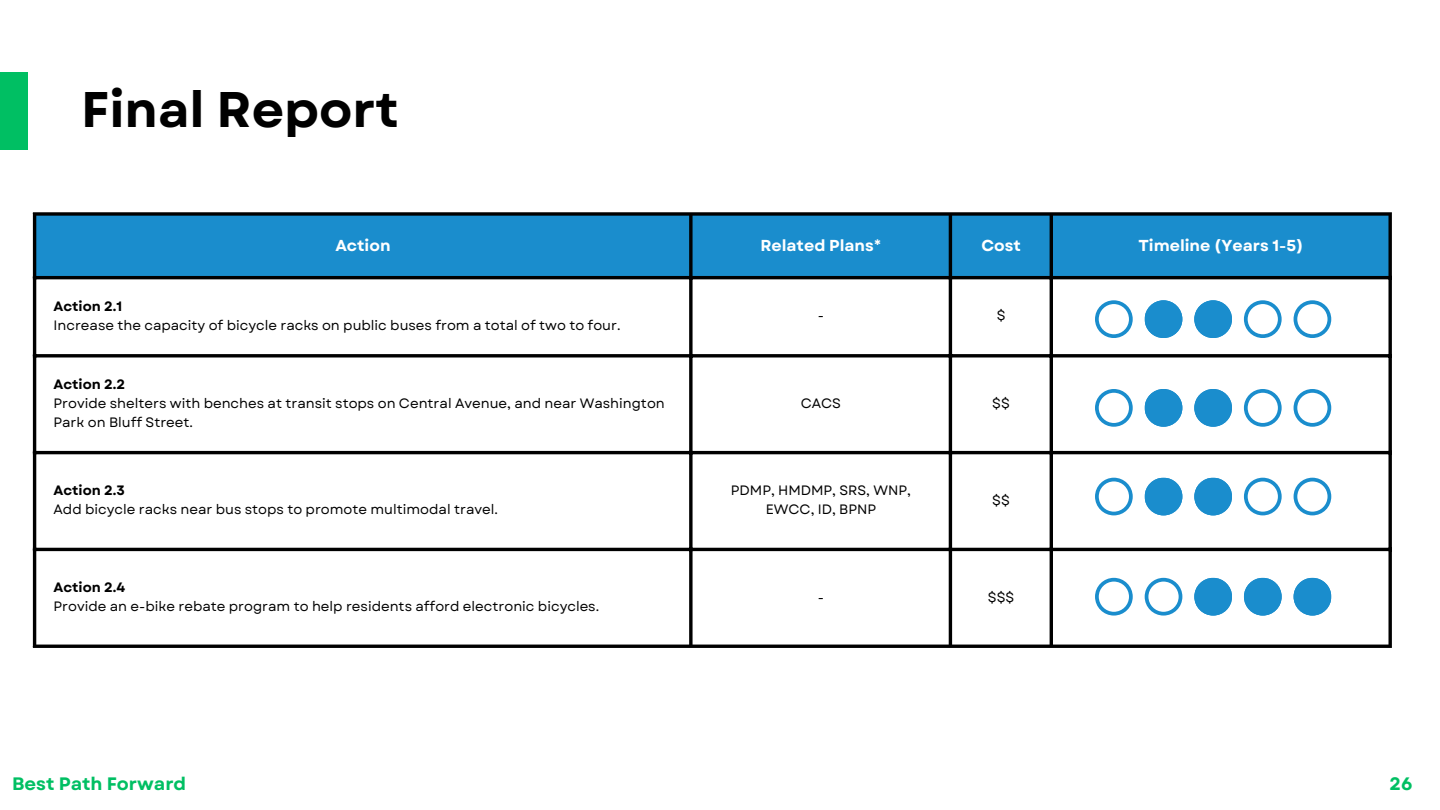
<style>
.page{position:relative;width:1440px;height:810px;background:#fff}
.page>*{position:absolute;margin:0;border:0;box-sizing:border-box;transform-origin:0 0}
.t1{font:700 50px "Garet";color:#000}
.t2{font:700 18px "Garet";color:#00bf63}
.t3{font:700 15.8px "Garet";color:#fff}
.t4{font:13.6px/18.7px "Garet";color:#000}
.t5{font:700 13.6px "Garet";color:#000}
.s1{font-weight:400;color:#fefefe}
</style>
<div class="page">
<div style="left:0;top:72px;width:28px;height:78px;background:#00bf63"></div>
<div style="left:36px;top:216px;width:1352px;height:60px;background:#1a8dcd"></div>
<hr style="left:33px;top:216px;width:3px;height:429px;background:#000">
<svg style="left:689px;top:216px;width:4px;height:429px;background:#202324"></svg>
<hr style="left:949px;top:216px;width:3px;height:429px;background:#000">
<hr style="left:1050px;top:216px;width:3px;height:429px;background:#000">
<svg style="left:1388px;top:216px;width:4px;height:429px;background:#212324"></svg>
<svg style="left:33px;top:212px;width:1359px;height:4px;background:#121c21"></svg>
<hr style="left:33px;top:276px;width:1359px;height:3px;background:#000">
<hr style="left:33px;top:354px;width:1359px;height:3px;background:#000">
<hr style="left:33px;top:451px;width:1359px;height:3px;background:#000">
<hr style="left:33px;top:548px;width:1359px;height:3px;background:#000">
<hr style="left:33px;top:645px;width:1359px;height:3px;background:#000">
<svg style="left:1095px;top:300px;width:37px;height:38px"></svg>
<svg style="left:1145px;top:300px;width:37px;height:38px"></svg>
<svg style="left:1194px;top:300px;width:38px;height:38px"></svg>
<svg style="left:1244px;top:300px;width:37px;height:38px"></svg>
<svg style="left:1294px;top:300px;width:37px;height:38px"></svg>
<svg style="left:1095px;top:389px;width:37px;height:37px"></svg>
<svg style="left:1145px;top:389px;width:37px;height:37px"></svg>
<svg style="left:1194px;top:389px;width:38px;height:37px"></svg>
<svg style="left:1244px;top:389px;width:37px;height:37px"></svg>
<svg style="left:1294px;top:389px;width:37px;height:37px"></svg>
<svg style="left:1095px;top:478px;width:38px;height:37px"></svg>
<svg style="left:1145px;top:478px;width:37px;height:37px"></svg>
<svg style="left:1194px;top:478px;width:38px;height:37px"></svg>
<svg style="left:1244px;top:478px;width:37px;height:37px"></svg>
<svg style="left:1294px;top:478px;width:37px;height:37px"></svg>
<svg style="left:1095px;top:578px;width:38px;height:37px"></svg>
<svg style="left:1145px;top:578px;width:37px;height:37px"></svg>
<svg style="left:1194px;top:578px;width:38px;height:37px"></svg>
<svg style="left:1244px;top:578px;width:38px;height:38px"></svg>
<svg style="left:1244px;top:578px;width:37px;height:37px"></svg>
<svg style="left:1294px;top:578px;width:37px;height:37px"></svg>
<p class="t1" style="left:81px;top:73px;width:319px">Final Report</p>
<p class="t3" style="left:335px;top:234px;width:57px">Action</p>
<p class="t3" style="left:760px;top:234px;width:123px">Related Plans<span class="s1">*</span></p>
<p class="t3" style="left:981px;top:234px;width:41px">Cost</p>
<p class="t3" style="left:1138px;top:234px;width:167px">Timeline (Years 1-5)</p>
<p class="t5" style="left:54px;top:296px;width:70px">Action 2.1</p>
<p class="t4" style="left:54px;top:316px;width:569px">Increase the capacity of bicycle racks on public buses from a total of two to four.</p>
<p class="t4" style="left:818px;top:306px;width:8px">-</p>
<p class="t4" style="left:997px;top:306px;width:10px">$</p>
<p class="t5" style="left:54px;top:375px;width:73px">Action 2.2</p>
<p class="t4" style="left:54px;top:394px;width:613px">Provide shelters with benches at transit stops on Central Avenue, and near Washington<br>Park on Bluff Street.</p>
<p class="t4" style="left:801px;top:394px;width:42px">CACS</p>
<p class="t4" style="left:992px;top:394px;width:19px">$$</p>
<p class="t5" style="left:54px;top:481px;width:73px">Action 2.3</p>
<p class="t4" style="left:54px;top:500px;width:446px">Add bicycle racks near bus stops to promote multimodal travel.</p>
<p class="t5" style="left:54px;top:578px;width:73px">Action 2.4</p>
<p class="t4" style="left:54px;top:597px;width:547px">Provide an e-bike rebate program to help residents afford electronic bicycles.</p>
<p class="t4" style="left:731px;top:481px;width:181px;text-align:center">PDMP, HMDMP, SRS, WNP,<br>EWCC, ID, BPNP</p>
<p class="t4" style="left:992px;top:491px;width:19px">$$</p>
<p class="t4" style="left:818px;top:587px;width:8px">-</p>
<p class="t4" style="left:988px;top:587px;width:28px">$$$</p>
<h1 class="t2" style="left:12px;top:770px;width:176px">Best Path Forward</h1>
<p class="t2" style="left:1389px;top:770px;width:25px">26</p>
</div>
